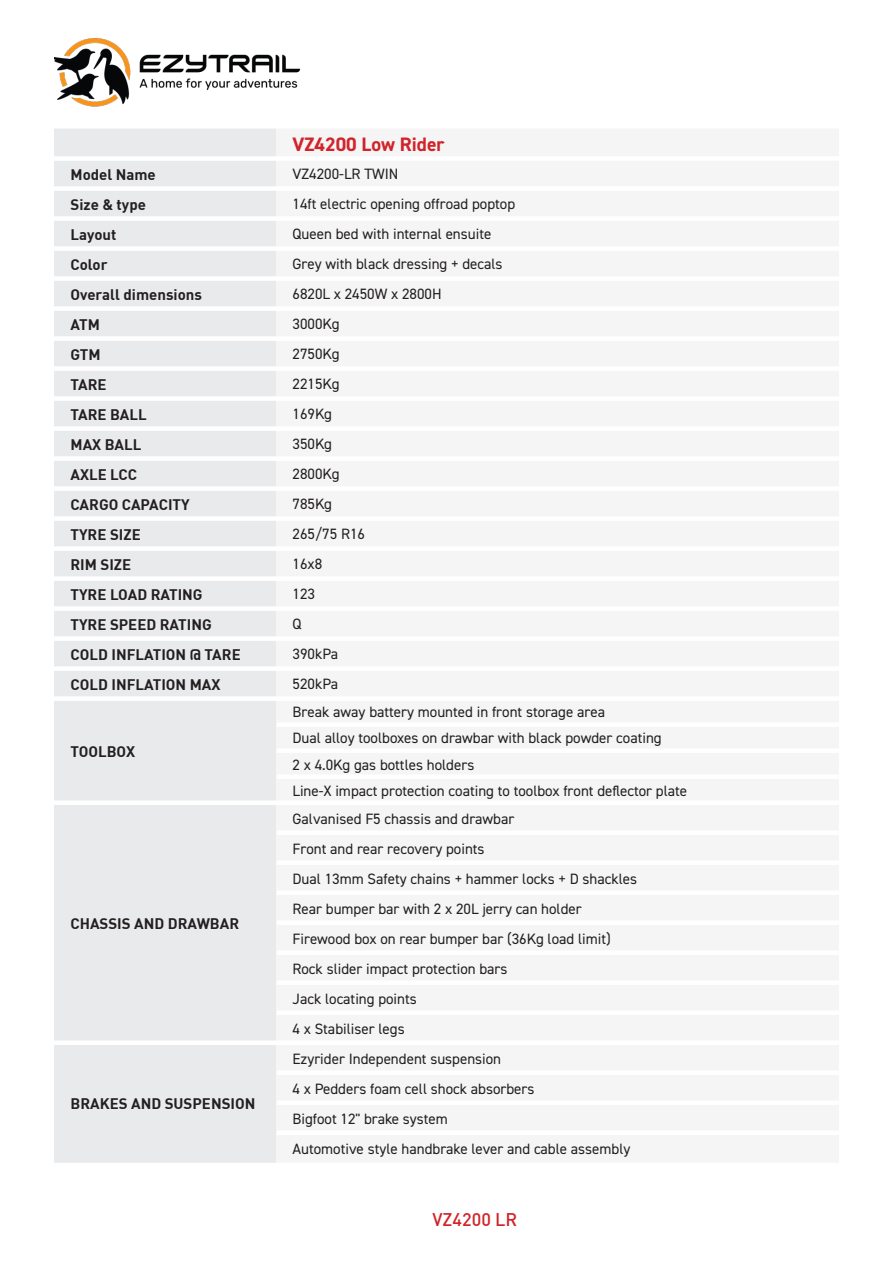
<style>
.page{position:relative;width:893px;height:1263px;background:#fff}
.page>*{position:absolute;margin:0;border:0;box-sizing:border-box;transform-origin:0 0}
.t1{font:700 19.5px "DIN2014";color:#d1232a}
.t2{font:500 18px "DIN";color:#d1232a}
.t3{font:15px "DIN2014";color:#231f20}
.t4{font:700 15px "DIN";color:#231f20}
</style>
<div class="page">
<img style="left:55px;top:38px;width:246px;height:69px">
<div style="left:54px;top:129px;width:222px;height:1034px;background:#e9eaeb"></div>
<div style="left:54px;top:156px;width:222px;height:5px;background:#fff"></div>
<div style="left:54px;top:186px;width:222px;height:5px;background:#fff"></div>
<div style="left:54px;top:216px;width:222px;height:5px;background:#fff"></div>
<div style="left:54px;top:246px;width:222px;height:5px;background:#fff"></div>
<div style="left:54px;top:276px;width:222px;height:5px;background:#fff"></div>
<div style="left:54px;top:306px;width:222px;height:5px;background:#fff"></div>
<div style="left:54px;top:336px;width:222px;height:5px;background:#fff"></div>
<div style="left:54px;top:366px;width:222px;height:5px;background:#fff"></div>
<div style="left:54px;top:396px;width:222px;height:5px;background:#fff"></div>
<div style="left:54px;top:426px;width:222px;height:5px;background:#fff"></div>
<div style="left:54px;top:456px;width:222px;height:5px;background:#fff"></div>
<div style="left:54px;top:486px;width:222px;height:5px;background:#fff"></div>
<div style="left:54px;top:516px;width:222px;height:5px;background:#fff"></div>
<div style="left:54px;top:546px;width:222px;height:5px;background:#fff"></div>
<div style="left:54px;top:576px;width:222px;height:5px;background:#fff"></div>
<div style="left:54px;top:606px;width:222px;height:5px;background:#fff"></div>
<div style="left:54px;top:636px;width:222px;height:5px;background:#fff"></div>
<div style="left:54px;top:666px;width:222px;height:5px;background:#fff"></div>
<div style="left:54px;top:696px;width:222px;height:5px;background:#fff"></div>
<div style="left:54px;top:800px;width:222px;height:5px;background:#fff"></div>
<div style="left:54px;top:1040px;width:222px;height:5px;background:#fff"></div>
<p class="t1" style="left:292px;top:131px;width:154px">VZ4200 Low Rider</p>
<p class="t4" style="left:70px;top:167px;width:87px">Model Name</p>
<p class="t3" style="left:292px;top:165px;width:107px">VZ4200-LR TWIN</p>
<p class="t4" style="left:70px;top:197px;width:77px">Size &amp; type</p>
<p class="t3" style="left:292px;top:195px;width:224px">14ft electric opening offroad poptop</p>
<p class="t4" style="left:70px;top:227px;width:47px">Layout</p>
<p class="t3" style="left:292px;top:225px;width:200px">Queen bed with internal ensuite</p>
<p class="t4" style="left:70px;top:257px;width:38px">Color</p>
<p class="t3" style="left:292px;top:255px;width:212px">Grey with black dressing + decals</p>
<p class="t4" style="left:70px;top:287px;width:133px">Overall dimensions</p>
<p class="t3" style="left:292px;top:285px;width:151px">6820L x 2450W x 2800H</p>
<p class="t4" style="left:70px;top:317px;width:31px">ATM</p>
<p class="t3" style="left:292px;top:315px;width:49px">3000Kg</p>
<p class="t4" style="left:70px;top:347px;width:32px">GTM</p>
<p class="t3" style="left:292px;top:345px;width:49px">2750Kg</p>
<p class="t4" style="left:70px;top:377px;width:38px">TARE</p>
<p class="t3" style="left:292px;top:375px;width:49px">2215Kg</p>
<p class="t4" style="left:70px;top:407px;width:78px">TARE BALL</p>
<p class="t3" style="left:292px;top:405px;width:41px">169Kg</p>
<p class="t4" style="left:70px;top:437px;width:72px">MAX BALL</p>
<p class="t3" style="left:292px;top:435px;width:41px">350Kg</p>
<p class="t4" style="left:70px;top:467px;width:68px">AXLE LCC</p>
<p class="t3" style="left:292px;top:465px;width:49px">2800Kg</p>
<p class="t4" style="left:70px;top:497px;width:121px">CARGO CAPACITY</p>
<p class="t3" style="left:292px;top:495px;width:41px">785Kg</p>
<p class="t4" style="left:70px;top:527px;width:72px">TYRE SIZE</p>
<p class="t3" style="left:292px;top:525px;width:74px">265/75 R16</p>
<p class="t4" style="left:70px;top:557px;width:62px">RIM SIZE</p>
<p class="t3" style="left:292px;top:555px;width:31px">16x8</p>
<p class="t4" style="left:70px;top:587px;width:134px">TYRE LOAD RATING</p>
<p class="t3" style="left:292px;top:585px;width:24px">123</p>
<p class="t4" style="left:70px;top:617px;width:143px">TYRE SPEED RATING</p>
<p class="t3" style="left:292px;top:615px;width:10px">Q</p>
<p class="t4" style="left:70px;top:647px;width:172px">COLD INFLATION @ TARE</p>
<p class="t3" style="left:292px;top:645px;width:47px">390kPa</p>
<p class="t4" style="left:70px;top:677px;width:152px">COLD INFLATION MAX</p>
<p class="t3" style="left:292px;top:675px;width:47px">520kPa</p>
<p class="t4" style="left:70px;top:744px;width:66px">TOOLBOX</p>
<p class="t4" style="left:70px;top:916px;width:170px">CHASSIS AND DRAWBAR</p>
<p class="t4" style="left:70px;top:1096px;width:186px">BRAKES AND SUSPENSION</p>
<p class="t3" style="left:292px;top:703px;width:314px">Break away battery mounted in front storage area</p>
<p class="t3" style="left:292px;top:729px;width:371px">Dual alloy toolboxes on drawbar with black powder coating</p>
<p class="t3" style="left:292px;top:755px;width:183px">2 x 4.0Kg gas bottles holders</p>
<p class="t3" style="left:292px;top:781px;width:396px">Line-X impact protection coating to toolbox front deflector plate</p>
<p class="t3" style="left:292px;top:809px;width:223px">Galvanised F5 chassis and drawbar</p>
<p class="t3" style="left:292px;top:839px;width:194px">Front and rear recovery points</p>
<p class="t3" style="left:292px;top:869px;width:346px">Dual 13mm Safety chains + hammer locks + D shackles</p>
<p class="t3" style="left:292px;top:899px;width:291px">Rear bumper bar with 2 x 20L jerry can holder</p>
<p class="t3" style="left:292px;top:929px;width:320px">Firewood box on rear bumper bar (36Kg load limit)</p>
<p class="t3" style="left:292px;top:959px;width:216px">Rock slider impact protection bars</p>
<p class="t3" style="left:292px;top:989px;width:126px">Jack locating points</p>
<p class="t3" style="left:292px;top:1019px;width:114px">4 x Stabiliser legs</p>
<p class="t3" style="left:292px;top:1049px;width:210px">Ezyrider Independent suspension</p>
<p class="t3" style="left:292px;top:1079px;width:243px">4 x Pedders foam cell shock absorbers</p>
<p class="t3" style="left:292px;top:1109px;width:157px">Bigfoot 12" brake system</p>
<p class="t3" style="left:292px;top:1139px;width:340px">Automotive style handbrake lever and cable assembly</p>
<p class="t2" style="left:432px;top:1208px;width:86px">VZ4200 LR</p>
</div>
